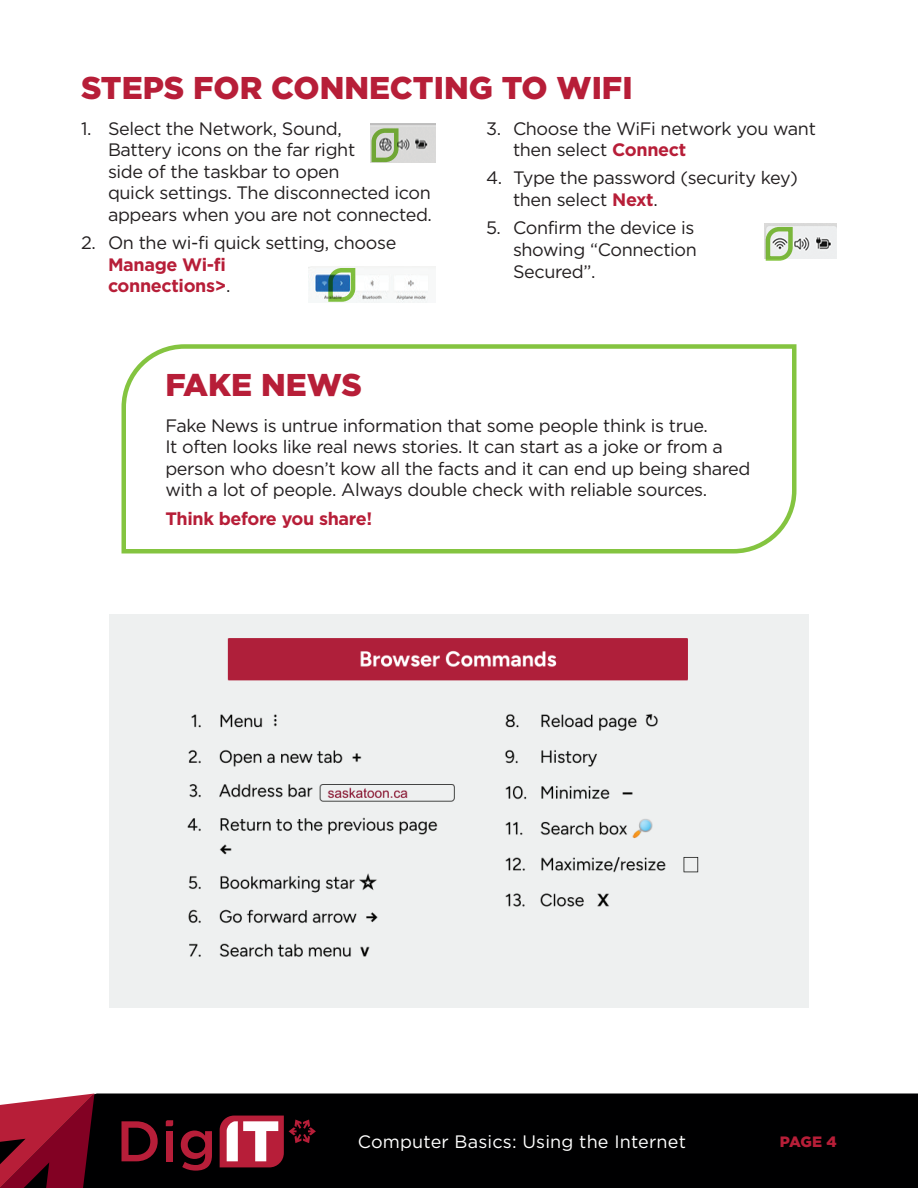
<style>
.page{position:relative;width:918px;height:1188px;background:#fff}
.page>*{position:absolute;margin:0;border:0;box-sizing:border-box;transform-origin:0 0}
.t1{font:900 31.5px "Gotham";color:#b71e38}
.t2{font:18px/21.6px "Gotham";letter-spacing:-.02em;color:#231f20}
.t3{font:700 18px/21.6px "Gotham";letter-spacing:-.02em;color:#b71e38}
.t4{font:18px "Gotham";letter-spacing:.01em;color:#fff}
.t5{font:900 15px "Gotham";color:#b71e38}
.s1{font-weight:400;color:#231f20}
.s2{font-weight:700;color:#b71e38}
</style>
<div class="page">
<img style="left:370px;top:124px;width:65px;height:38px">
<img style="left:309px;top:267px;width:126px;height:36px">
<img style="left:764px;top:223px;width:73px;height:35px">
<svg style="left:370px;top:127px;width:30px;height:36px"></svg>
<svg style="left:327px;top:266px;width:30px;height:37px"></svg>
<svg style="left:764px;top:225px;width:30px;height:36px"></svg>
<svg style="left:121px;top:344px;width:676px;height:210px"></svg>
<img style="left:110px;top:614px;width:698px;height:393px">
<div style="left:94px;top:1094px;width:824px;height:94px;background:#000001"></div>
<svg style="left:0;top:1094px;width:94px;height:94px;background:#8f1b34"></svg>
<svg style="left:122px;top:1121px;width:36px;height:40px"></svg>
<svg style="left:181px;top:1131px;width:31px;height:40px"></svg>
<div style="left:166px;top:1131px;width:7px;height:30px;background:#b71e39"></div>
<svg style="left:166px;top:1120px;width:7px;height:6px"></svg>
<svg style="left:220px;top:1116px;width:96px;height:51px"></svg>
<h1 class="t1" style="left:81px;top:67px;width:553px">STEPS FOR CONNECTING TO WIFI</h1>
<p class="t2" style="left:108px;top:117px;width:326px;text-indent:-27px">1. Select the Network, Sound,<br>Battery icons on the far right<br>side of the taskbar to open<br>quick settings. The disconnected icon appears when you are not connected.</p>
<p class="t2" style="left:81px;top:232px;width:317px">2. On the wi-fi quick setting, choose</p>
<p class="t3" style="left:108px;top:254px;width:124px">Manage Wi-fi connections&gt;<span class="s1">.</span></p>
<p class="t2" style="left:513px;top:117px;width:304px;text-indent:-27px">3. Choose the WiFi network you want then select <span class="s2">Connect</span></p>
<p class="t2" style="left:513px;top:167px;width:287px;text-indent:-27px">4. Type the password (security key) then select <span class="s2">Next</span>.</p>
<p class="t2" style="left:513px;top:217px;width:185px;text-indent:-27px">5. Confirm the device is showing “Connection<br>Secured”.</p>
<h1 class="t1" style="left:165px;top:364px;width:198px">FAKE NEWS</h1>
<p class="t2" style="left:165px;top:414px;width:587px">Fake News is untrue information that some people think is true.<br>It often looks like real news stories. It can start as a joke or from a person who doesn’t kow all the facts and it can end up being shared with a lot of people. Always double check with reliable sources.</p>
<p class="t3" style="left:165px;top:507px;width:208px">Think before you share!</p>
<p class="t4" style="left:358px;top:1130px;width:330px">Computer Basics: Using the Internet</p>
<p class="t5" style="left:780px;top:1131px;width:59px">PAGE 4</p>
</div>
